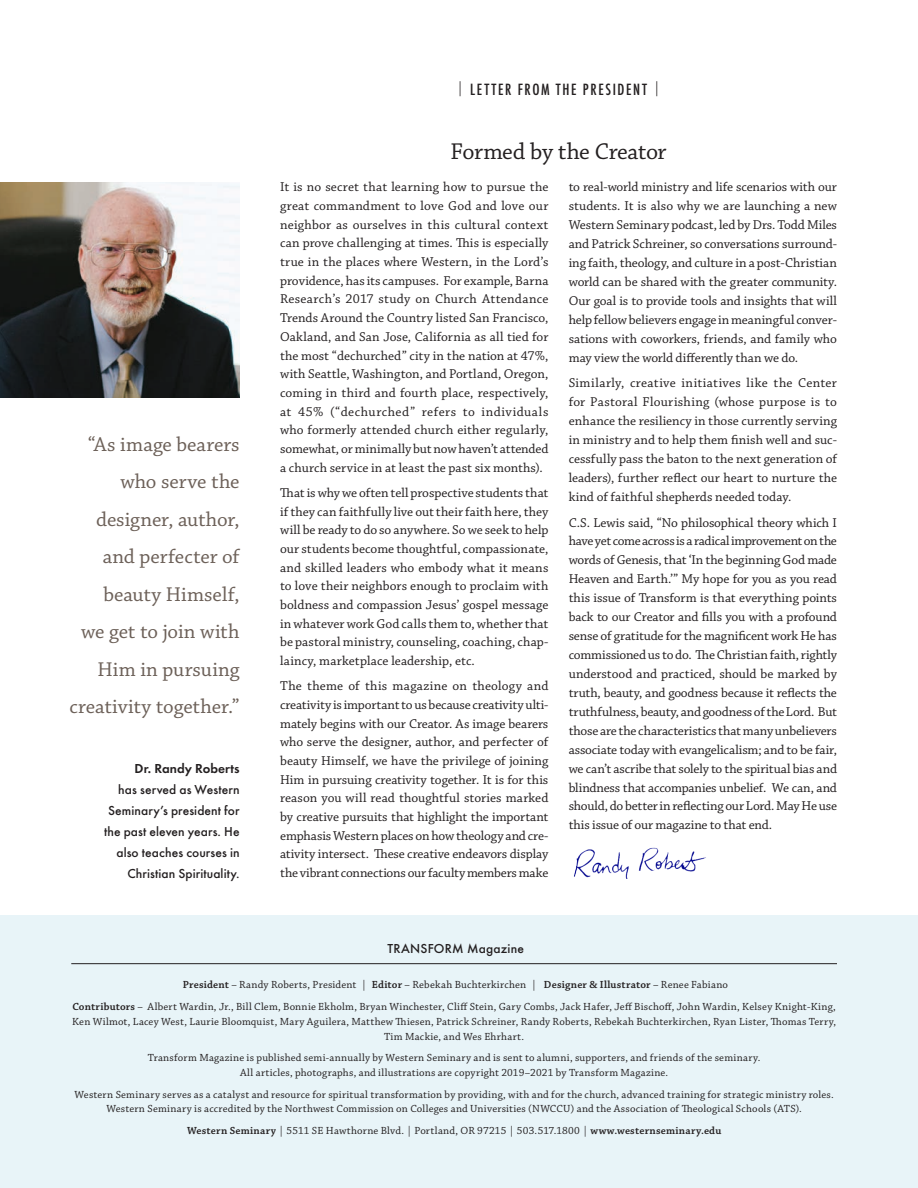
<style>
.page{position:relative;width:918px;height:1188px;background:#fff}
.page>*{position:absolute;margin:0;border:0;box-sizing:border-box;transform-origin:0 0}
.Heading_Chaparel{font:24px "Chaparral Pro";letter-spacing:-.02em;color:#231f20}
.Pull_quote_Chaparral{font:21px/37.5px "Chaparral Pro";color:#6c6058;text-align:right}
.t1{font:500 condensed 15px "Futura";letter-spacing:.11em;color:#231f20}
.body_Chap_Just{font:13.5px/18.6px "Chaparral Pro";color:#231f20;text-align:justify}
.body_futura_bolder{font:500 13.5px/21px "Futura T";letter-spacing:.005em;color:#231f20;text-align:right}
.Caption_Text_Chap{font:10.8px/14.9px "Chaparral Pro";letter-spacing:.02em;color:#231f20;text-align:center}
.s1{font-weight:600}
.s2{font-family:"Futura Std";font-weight:300;font-stretch:normal}
</style>
<div class="page">
<img style="left:0;top:183px;width:240px;height:214px">
<img style="left:574px;top:847px;width:132px;height:31px">
<div style="left:0;top:916px;width:918px;height:272px;background:#e8f4f8"></div>
<hr style="left:71px;top:963px;width:766px;height:1px;background:#231f20">
<p class="Pull_quote_Chaparral" style="left:70px;top:426px;width:172px">“As image bearers who serve the designer, author, and perfecter of beauty Himself,<br>we get to join with<br>Him in pursuing creativity together.”</p>
<p class="body_futura_bolder" style="left:104px;top:757px;width:137px"><span class="s1">Dr. Randy Roberts<br></span>has served as Western<br>Seminary’s president for the past eleven years. He also teaches courses in<br>Christian Spirituality.</p>
<p class="t1" style="left:458px;top:79px;width:203px"><span class="s2">|</span> LETTER FROM THE PRESIDENT <span class="s2">|</span></p>
<p class="Heading_Chaparel" style="left:450px;top:138px;width:218px">Formed by the Creator</p>
<p class="body_Chap_Just" style="left:280px;top:178px;width:270px">It is no secret that learning how to pursue the great commandment to love God and love our neighbor as ourselves in this cultural context can prove challenging at times. This is especially true in the places where Western, in the Lord’s providence, has its campuses. For example, Barna Research’s 2017 study on Church Attendance Trends Around the Country listed San Francisco, Oakland, and San Jose, California as all tied for the most “dechurched” city in the nation at 47%, with Seattle, Washington, and Portland, Oregon, coming in third and fourth place, respectively, at 45% (“dechurched” refers to individuals who formerly attended church either regularly, somewhat, or minimally but now haven’t attended a church service in at least the past six months).</p>
<p class="body_Chap_Just" style="left:280px;top:484px;width:270px">That is why we often tell prospective students that if they can faithfully live out their faith here, they will be ready to do so anywhere. So we seek to help our students become thoughtful, compassionate, and skilled leaders who embody what it means to love their neighbors enough to proclaim with boldness and compassion Jesus’ gospel message in whatever work God calls them to, whether that be pastoral ministry, counseling, coaching, chap&shy;laincy, marketplace leadership, etc.</p>
<p class="body_Chap_Just" style="left:280px;top:677px;width:270px">The theme of this magazine on theology and creativity is important to us because creativity ulti&shy;mately begins with our Creator. As image bearers who serve the designer, author, and perfecter of beauty Himself, we have the privilege of joining Him in pursuing creativity together. It is for this reason you will read thoughtful stories marked by creative pursuits that highlight the important emphasis Western places on how theology and cre&shy;ativity intersect. These creative endeavors display the vibrant connections our faculty members make</p>
<p class="body_Chap_Just" style="left:569px;top:178px;width:270px">to real-world ministry and life scenarios with our students. It is also why we are launching a new Western Seminary podcast, led by Drs. Todd Miles and Patrick Schreiner, so conversations surround&shy;ing faith, theology, and culture in a post-Christian world can be shared with the greater community.<br>Our goal is to provide tools and insights that will help fellow believers engage in meaningful conver&shy;sations with coworkers, friends, and family who may view the world differently than we do.</p>
<p class="body_Chap_Just" style="left:569px;top:374px;width:270px">Similarly, creative initiatives like the Center for Pastoral Flourishing (whose purpose is to enhance the resiliency in those currently serving in ministry and to help them finish well and suc&shy;cessfully pass the baton to the next generation of leaders), further reflect our heart to nurture the kind of faithful shepherds needed today.</p>
<p class="body_Chap_Just" style="left:569px;top:513px;width:270px">C.S. Lewis said, “No philosophical theory which I have yet come across is a radical improvement on the words of Genesis, that ‘In the beginning God made Heaven and Earth.’” My hope for you as you read this issue of Transform is that everything points back to our Creator and fills you with a profound sense of gratitude for the magnificent work He has commissioned us to do. The Christian faith, rightly understood and practiced, should be marked by truth, beauty, and goodness because it reflects the truthfulness, beauty, and goodness of the Lord. But those are the characteristics that many unbelievers associate today with evangelicalism; and to be fair, we can’t ascribe that solely to the spiritual bias and blindness that accompanies unbelief. We can, and should, do better in reflecting our Lord. May He use this issue of our magazine to that end.</p>
<p class="body_futura_bolder" style="left:387px;top:938px;width:138px">TRANSFORM Magazine</p>
<p class="Caption_Text_Chap" style="left:183px;top:978px;width:547px"><span class="s1">President</span> – Randy Roberts, President | <span class="s1">Editor</span> – Rebekah Buchterkirchen | <span class="s1">Designer &amp; Illustrator</span> – Renee Fabiano</p>
<p class="Caption_Text_Chap" style="left:72px;top:999px;width:766px"><span class="s1">Contributors</span> – Albert Wardin, Jr., Bill Clem, Bonnie Ekholm, Bryan Winchester, Cliff Stein, Gary Combs, Jack Hafer, Jeff Bischoff, John Wardin, Kelsey Knight-King,<br>Ken Wilmot, Lacey West, Laurie Bloomquist, Mary Aguilera, Matthew Thiesen, Patrick Schreiner, Randy Roberts, Rebekah Buchterkirchen, Ryan Lister, Thomas Terry,<br>Tim Mackie, and Wes Ehrhart.</p>
<p class="Caption_Text_Chap" style="left:148px;top:1051px;width:614px">Transform Magazine is published semi-annually by Western Seminary and is sent to alumni, supporters, and friends of the seminary.<br>All articles, photographs, and illustrations are copyright 2019–2021 by Transform Magazine.</p>
<p class="Caption_Text_Chap" style="left:75px;top:1087px;width:761px">Western Seminary serves as a catalyst and resource for spiritual transformation by providing, with and for the church, advanced training for strategic ministry roles.<br>Western Seminary is accredited by the Northwest Commission on Colleges and Universities (NWCCU) and the Association of Theological Schools (ATS).</p>
<p class="Caption_Text_Chap" style="left:187px;top:1124px;width:536px"><span class="s1">Western Seminary</span> | 5511 SE Hawthorne Blvd. | Portland, OR 97215 | 503.517.1800 | <span class="s1">www.westernseminary.edu</span></p>
</div>
